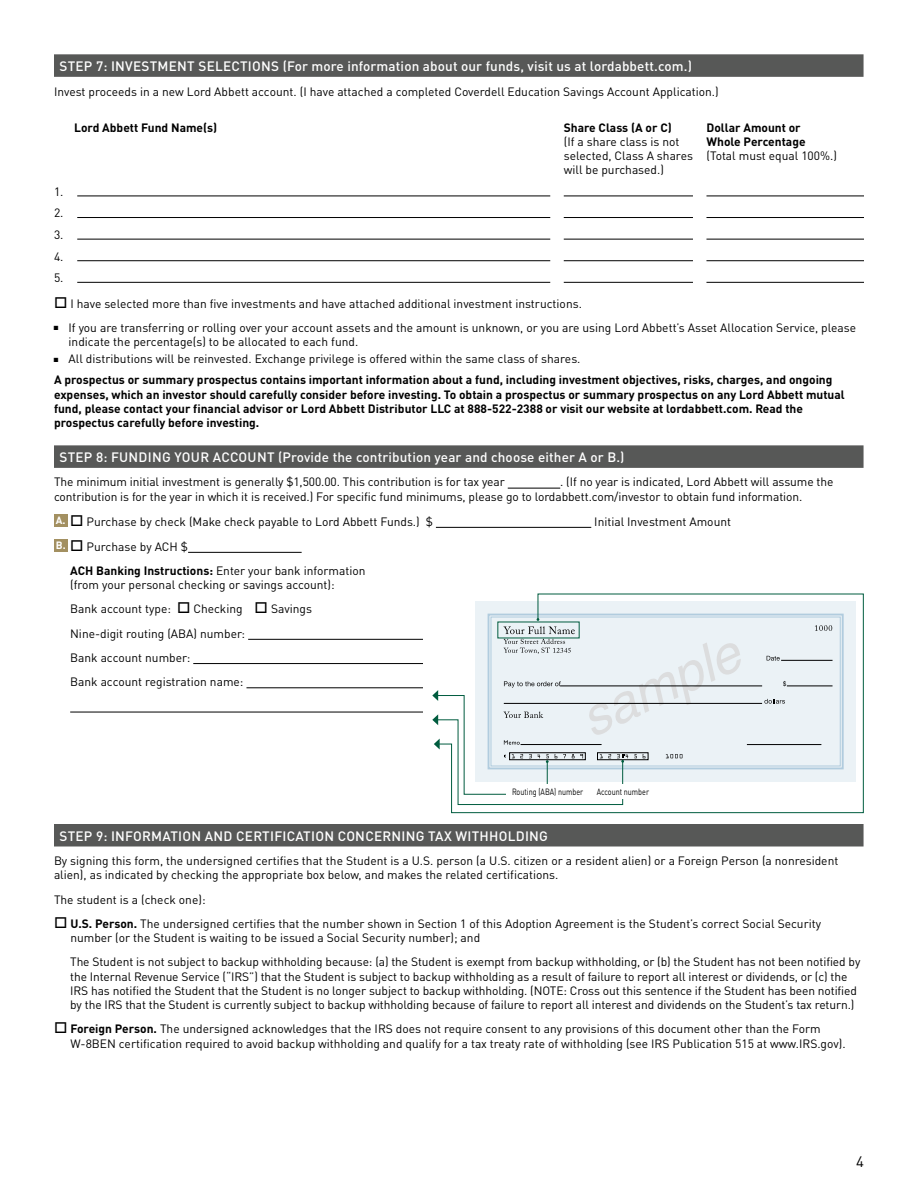
<style>
.page{position:relative;width:918px;height:1188px;background:#fff}
.page>*{position:absolute;margin:0;border:0;box-sizing:border-box;transform-origin:0 0}
.t1{font:15px "DIN Pro";color:#000}
.t2{font:500 13.5px "DIN Pro";letter-spacing:.01em;color:#fff}
.t3{font:12px/14.2px "DIN Pro";color:#000}
.t4{font:700 12px/14.2px "DIN Pro";color:#000}
.t5{font:9px "DIN Pro";color:#000;scale:.8 1}
.s1{font-weight:400}
.s2{font-weight:700;font-size:10.5px;color:#fff}
.s3{font-weight:700}
</style>
<div class="page">
<div style="left:54px;top:54px;width:810px;height:23px;background:#575857"></div>
<div style="left:54px;top:445px;width:810px;height:23px;background:#575857"></div>
<hr style="left:508px;top:488px;width:52px;height:1px;background:#000">
<hr style="left:436px;top:527px;width:155px;height:1px;background:#000">
<hr style="left:188px;top:552px;width:114px;height:1px;background:#000">
<hr style="left:248px;top:639px;width:175px;height:1px;background:#000">
<hr style="left:193px;top:663px;width:230px;height:1px;background:#000">
<hr style="left:246px;top:688px;width:177px;height:1px;background:#000">
<hr style="left:70px;top:712px;width:353px;height:1px;background:#000">
<hr style="left:77px;top:196px;width:473px;height:1px;background:#000">
<hr style="left:564px;top:196px;width:129px;height:1px;background:#000">
<hr style="left:706px;top:196px;width:158px;height:1px;background:#000">
<hr style="left:77px;top:217px;width:473px;height:1px;background:#000">
<hr style="left:77px;top:239px;width:473px;height:1px;background:#000">
<hr style="left:77px;top:260px;width:473px;height:1px;background:#000">
<hr style="left:77px;top:282px;width:473px;height:1px;background:#000">
<hr style="left:564px;top:217px;width:129px;height:1px;background:#000">
<hr style="left:564px;top:239px;width:129px;height:1px;background:#000">
<hr style="left:564px;top:260px;width:129px;height:1px;background:#000">
<hr style="left:564px;top:282px;width:129px;height:1px;background:#000">
<hr style="left:706px;top:217px;width:158px;height:1px;background:#000">
<hr style="left:706px;top:239px;width:158px;height:1px;background:#000">
<hr style="left:706px;top:260px;width:158px;height:1px;background:#000">
<hr style="left:706px;top:282px;width:158px;height:1px;background:#000">
<div style="left:54px;top:515px;width:14px;height:12px;background:#a39061"></div>
<div style="left:54px;top:540px;width:14px;height:12px;background:#a39061"></div>
<div style="left:54px;top:824px;width:810px;height:23px;background:#575857"></div>
<svg style="left:451px;top:593px;width:413px;height:220px"></svg>
<svg style="left:432px;top:618px;width:309px;height:187px"></svg>
<div style="left:506px;top:785px;width:83px;height:14px;background:#fff"></div>
<div style="left:593px;top:785px;width:60px;height:14px;background:#fff"></div>
<p class="t2" style="left:59px;top:55px;width:634px">STEP 7: INVESTMENT SELECTIONS (For more information about our funds, visit us at lordabbett.com.)</p>
<p class="t3" style="left:54px;top:84px;width:666px">Invest proceeds in a new Lord Abbett account. (I have attached a completed Coverdell Education Savings Account Application.)</p>
<p class="t4" style="left:74px;top:119px;width:145px">Lord Abbett Fund Name(s)</p>
<p class="t4" style="left:564px;top:119px;width:110px">Share Class (A or C)</p>
<p class="t3" style="left:564px;top:133px;width:131px">(If a share class is not selected, Class A shares will be purchased.)</p>
<p class="t4" style="left:706px;top:119px;width:101px">Dollar Amount or<br>Whole Percentage</p>
<p class="t3" style="left:706px;top:147px;width:132px">(Total must equal 100%.)</p>
<p class="t3" style="left:54px;top:180px;width:11px;line-height:21.6px;text-align:justify">1.<br>2.<br>3.<br>4.<br>5.</p>
<p class="t3" style="left:54px;top:295px;width:529px">□ I have selected more than five investments and have attached additional investment instructions.</p>
<p class="t3" style="left:69px;top:319px;width:789px;text-indent:-15px">■ If you are transferring or rolling over your account assets and the amount is unknown, or you are using Lord Abbett’s Asset Allocation Service, please indicate the percentage(s) to be allocated to each fund.</p>
<p class="t4" style="left:54px;top:347px;width:780px;line-height:21px">■ <span class="s1">All distributions will be reinvested. Exchange privilege is offered within the same class of shares.<br></span>A prospectus or summary prospectus contains important information about a fund, including investment objectives, risks, charges, and ongoing</p>
<p class="t4" style="left:54px;top:386px;width:792px">expenses, which an investor should carefully consider before investing. To obtain a prospectus or summary prospectus on any Lord Abbett mutual fund, please contact your financial advisor or Lord Abbett Distributor LLC at 888-522-2388 or visit our website at lordabbett.com. Read the prospectus carefully before investing.</p>
<p class="t2" style="left:59px;top:446px;width:567px">STEP 8: FUNDING YOUR ACCOUNT (Provide the contribution year and choose either A or B.)</p>
<p class="t3" style="left:54px;top:474px;width:452px">The minimum initial investment is generally $1,500.00. This contribution is for tax year</p>
<p class="t3" style="left:54px;top:474px;width:781px;text-indent:506px">. (If no year is indicated, Lord Abbett will assume the contribution is for the year in which it is received.) For specific fund minimums, please go to lordabbett.com/investor to obtain fund information.</p>
<p class="t3" style="left:56px;top:513px;width:379px"><span class="s2">A.</span> □ Purchase by check (Make check payable to Lord Abbett Funds.) $</p>
<p class="t3" style="left:594px;top:513px;width:138px">Initial Investment Amount</p>
<p class="t3" style="left:70px;top:533px;width:297px;line-height:24.3px;text-indent:-14px"><span class="s2">B.</span> □ Purchase by ACH $<br><span class="s3">ACH Banking Instructions:</span> Enter your bank information</p>
<p class="t3" style="left:70px;top:572px;width:266px;line-height:24.3px">(from your personal checking or savings account):<br>Bank account type: □ Checking □ Savings Nine-digit routing (ABA) number:<br>Bank account number:<br>Bank account registration name:</p>
<p class="t5" style="left:512px;top:785px;width:90px">Routing (ABA) number</p>
<p class="t5" style="left:597px;top:785px;width:67px">Account number</p>
<p class="t2" style="left:59px;top:825px;width:490px">STEP 9: INFORMATION AND CERTIFICATION CONCERNING TAX WITHHOLDING</p>
<p class="t3" style="left:54px;top:852px;width:786px">By signing this form, the undersigned certifies that the Student is a U.S. person (a U.S. citizen or a resident alien) or a Foreign Person (a nonresident alien), as indicated by checking the appropriate box below, and makes the related certifications.</p>
<p class="t3" style="left:54px;top:891px;width:153px">The student is a (check one):</p>
<p class="t3" style="left:70px;top:915px;width:752px;text-indent:-16px">□ <span class="s3">U.S. Person.</span> The undersigned certifies that the number shown in Section 1 of this Adoption Agreement is the Student’s correct Social Security number (or the Student is waiting to be issued a Social Security number); and</p>
<p class="t3" style="left:70px;top:954px;width:792px">The Student is not subject to backup withholding because: (a) the Student is exempt from backup withholding, or (b) the Student has not been notified by the Internal Revenue Service (“IRS”) that the Student is subject to backup withholding as a result of failure to report all interest or dividends, or (c) the IRS has notified the Student that the Student is no longer subject to backup withholding. (NOTE: Cross out this sentence if the Student has been notified by the IRS that the Student is currently subject to backup withholding because of failure to report all interest and dividends on the Student’s tax return.)</p>
<p class="t3" style="left:70px;top:1021px;width:777px;text-indent:-16px">□ <span class="s3">Foreign Person.</span> The undersigned acknowledges that the IRS does not require consent to any provisions of this document other than the Form<br>W-8BEN certification required to avoid backup withholding and qualify for a tax treaty rate of withholding (see IRS Publication 515 at www.IRS.gov).</p>
<p class="t1" style="left:856px;top:1150px;width:9px">4</p>
</div>
